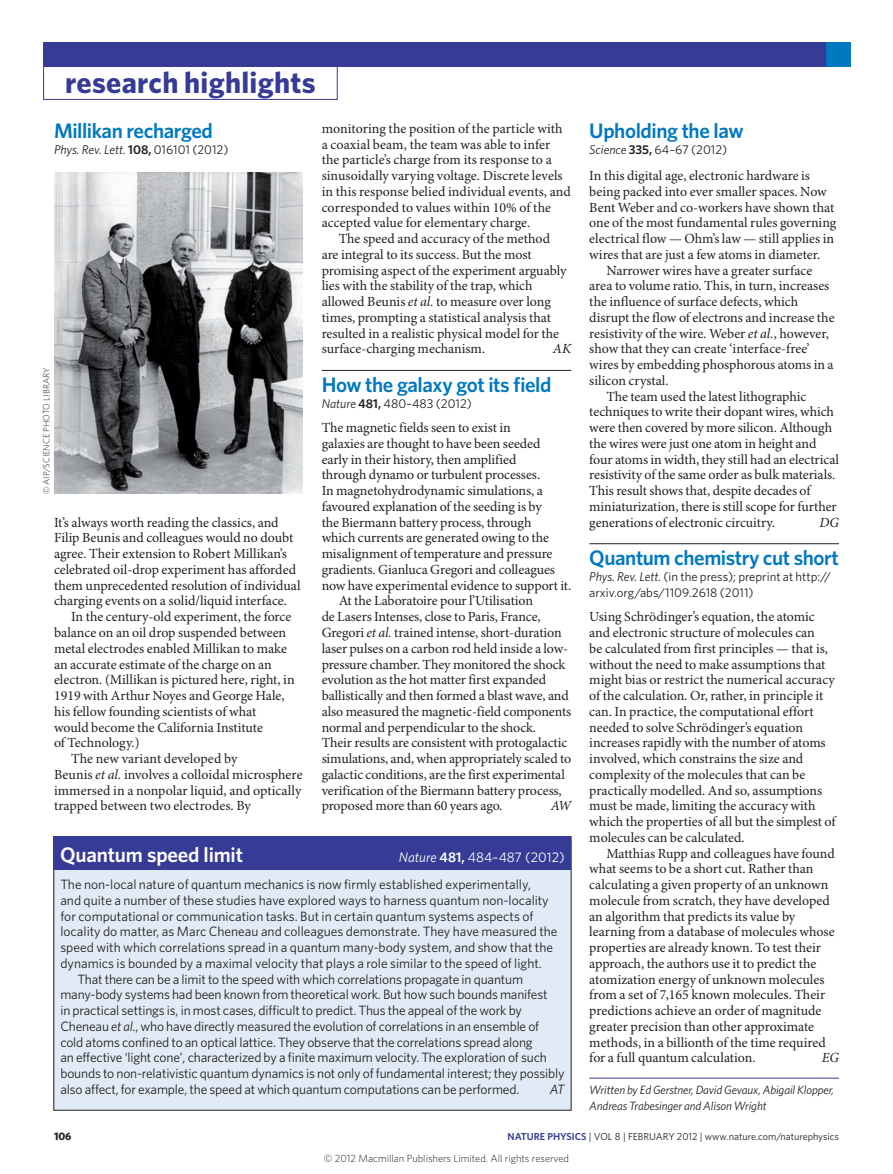
<style>
.page{position:relative;width:893px;height:1174px;background:#fff}
.page>*{position:absolute;margin:0;border:0;box-sizing:border-box;transform-origin:0 0}
.t1{font:700 30px "Whitney";letter-spacing:.01em;color:#363b95}
.Title_w_rule{font:600 21px "Whitney";letter-spacing:-.02em;color:#0078c0}
.Title{font:600 21px "Whitney";letter-spacing:-.02em;color:#0078c0}
.RH_box_title{font:600 21px "Whitney";letter-spacing:-.01em;color:#fff}
.Body_text{font:13.95px/15.8px "Minion Pro";letter-spacing:-.005em;color:#231f20}
.Body_first{font:13.95px/15.8px "Minion Pro";letter-spacing:-.005em;color:#231f20}
.RH_box_title-2{font:13.95px "Whitney";color:#fff}
.Body_text-2{font:italic 13.95px "Minion Pro";color:#231f20}
.Box_body_text{font:13.5px/15.8px "Whitney";letter-spacing:-.01em;color:#231f20}
.Box_body_first{font:13.5px/15.8px "Whitney";color:#231f20}
.Box_body_text-2{font:italic 13.5px "Whitney";color:#231f20}
.Journal_DOI_ref{font:12.75px/15.8px "Whitney";color:#231f20}
.Journal_DOI_ref-2{font:italic 12.75px "Whitney";letter-spacing:-.01em;color:#231f20}
.Author_information{font:italic 12px/15.8px "Whitney";letter-spacing:-.01em;color:#231f20}
.t2{font:700 10.8px "Whitney";color:#231f20}
.t3{font:300 10.5px "Whitney";color:#231f20}
.t4{font:10.2px "Whitney";color:#231f20}
.Picture_credit{font:300 9px "Whitney";color:#231f20}
.s1{font-weight:600;font-style:normal}
.s2{font-style:normal}
.s3{font-style:italic}
.s4{font-weight:600}
.s5{font-weight:600;color:#363b95}
</style>
<div class="page">
<div style="left:43px;top:66px;width:295px;height:34px;border:1px solid #363b95"></div>
<div style="left:43px;top:43px;width:806px;height:24px;background:#363b95"></div>
<div style="left:826px;top:43px;width:24px;height:24px;background:#0078c0"></div>
<hr style="left:322px;top:370px;width:249px;height:1px;background:#231f20">
<hr style="left:589px;top:543px;width:250px;height:1px;background:#231f20">
<hr style="left:589px;top:1078px;width:250px;height:1px;background:#363b95">
<img style="left:54px;top:172px;width:249px;height:321px">
<div style="left:54px;top:836px;width:517px;height:274px;background:#e1ebf7"></div>
<div style="left:54px;top:836px;width:517px;height:34px;background:#363b95"></div>
<p class="t1" style="left:65px;top:62px;width:252px">research highlights</p>
<p class="Title" style="left:54px;top:117px;width:160px">Millikan recharged</p>
<p class="Journal_DOI_ref-2" style="left:54px;top:141px;width:176px">Phys. Rev. Lett. <span class="s1">108,</span> <span class="s2">016101 (2012)</span></p>
<p class="Body_text" style="left:322px;top:121px;width:251px">monitoring the position of the particle with a coaxial beam, the team was able to infer the particle’s charge from its response to a sinusoidally varying voltage. Discrete levels in this response belied individual events, and corresponded to values within 10% of the accepted value for elementary charge.</p>
<p class="Body_text" style="left:322px;top:231px;width:246px;text-indent:17px">The speed and accuracy of the method are integral to its success. But the most promising aspect of the experiment arguably lies with the stability of the trap, which allowed Beunis <span class="s3">et al.</span> to measure over long times, prompting a statistical analysis that resulted in a realistic physical model for the surface-charging mechanism.</p>
<p class="Body_text-2" style="left:553px;top:340px;width:20px">AK</p>
<p class="Picture_credit" style="left:40px;top:494px;width:128px;rotate:-90deg">© AIP/SCIENCE PHOTO LIBRARY</p>
<p class="Body_first" style="left:54px;top:515px;width:248px">It’s always worth reading the classics, and Filip Beunis and colleagues would no doubt agree. Their extension to Robert Millikan’s celebrated oil-drop experiment has afforded them unprecedented resolution of individual charging events on a solid/liquid interface.</p>
<p class="Body_text" style="left:54px;top:609px;width:242px;text-indent:17px">In the century-old experiment, the force balance on an oil drop suspended between metal electrodes enabled Millikan to make an accurate estimate of the charge on an electron. (Millikan is pictured here, right, in 1919 with Arthur Noyes and George Hale, his fellow founding scientists of what<br>would become the California Institute<br>of Technology.)</p>
<p class="Body_text" style="left:54px;top:751px;width:250px;text-indent:17px">The new variant developed by<br>Beunis <span class="s3">et al.</span> involves a colloidal microsphere immersed in a nonpolar liquid, and optically trapped between two electrodes. By</p>
<p class="Title_w_rule" style="left:322px;top:370px;width:231px">How the galaxy got its field</p>
<p class="Journal_DOI_ref" style="left:322px;top:395px;width:152px"><span class="s3">Nature</span> <span class="s4">481,</span> 480–483 (2012)</p>
<p class="Body_first" style="left:322px;top:420px;width:251px">The magnetic fields seen to exist in<br>galaxies are thought to have been seeded<br>early in their history, then amplified<br>through dynamo or turbulent processes.<br>In magnetohydrodynamic simulations, a favoured explanation of the seeding is by<br>the Biermann battery process, through<br>which currents are generated owing to the misalignment of temperature and pressure gradients. Gianluca Gregori and colleagues now have experimental evidence to support it.</p>
<p class="Body_text" style="left:322px;top:593px;width:251px;text-indent:17px">At the Laboratoire pour l’Utilisation<br>de Lasers Intenses, close to Paris, France, Gregori <span class="s3">et al.</span> trained intense, short-duration laser pulses on a carbon rod held inside a low&shy;pressure chamber. They monitored the shock evolution as the hot matter first expanded ballistically and then formed a blast wave, and also measured the magnetic-field components normal and perpendicular to the shock.<br>Their results are consistent with protogalactic simulations, and, when appropriately scaled to galactic conditions, are the first experimental verification of the Biermann battery process, proposed more than 60 years ago.</p>
<p class="Body_text-2" style="left:551px;top:797px;width:22px">AW</p>
<p class="RH_box_title" style="left:60px;top:840px;width:184px">Quantum speed limit</p>
<p class="RH_box_title-2" style="left:399px;top:847px;width:167px"><span class="s3">Nature</span> <span class="s4">481,</span> 484–487 (2012)</p>
<p class="Box_body_first" style="left:60px;top:876px;width:499px">The non-local nature of quantum mechanics is now firmly established experimentally,<br>and quite a number of these studies have explored ways to harness quantum non-locality for computational or communication tasks. But in certain quantum systems aspects of locality do matter, as Marc Cheneau and colleagues demonstrate. They have measured the speed with which correlations spread in a quantum many-body system, and show that the dynamics is bounded by a maximal velocity that plays a role similar to the speed of light.</p>
<p class="Box_body_text" style="left:60px;top:970px;width:506px;text-indent:17px">That there can be a limit to the speed with which correlations propagate in quantum many-body systems had been known from theoretical work. But how such bounds manifest<br>in practical settings is, in most cases, difficult to predict. Thus the appeal of the work by Cheneau <span class="s3">et al</span>., who have directly measured the evolution of correlations in an ensemble of cold atoms confined to an optical lattice. They observe that the correlations spread along<br>an effective ‘light cone’, characterized by a finite maximum velocity. The exploration of such bounds to non-relativistic quantum dynamics is not only of fundamental interest; they possibly also affect, for example, the speed at which quantum computations can be performed.</p>
<p class="Box_body_text-2" style="left:550px;top:1080px;width:16px">AT</p>
<p class="Title" style="left:589px;top:117px;width:156px">Upholding the law</p>
<p class="Journal_DOI_ref" style="left:589px;top:141px;width:139px"><span class="s3">Science</span> <span class="s4">335,</span> 64–67 (2012)</p>
<p class="Body_first" style="left:589px;top:168px;width:249px">In this digital age, electronic hardware is being packed into ever smaller spaces. Now Bent Weber and co-workers have shown that one of the most fundamental rules governing electrical flow — Ohm’s law — still applies in wires that are just a few atoms in diameter.</p>
<p class="Body_text" style="left:589px;top:263px;width:247px;text-indent:17px">Narrower wires have a greater surface area to volume ratio. This, in turn, increases the influence of surface defects, which disrupt the flow of electrons and increase the resistivity of the wire. Weber <span class="s3">et al.</span>, however, show that they can create ‘interface-free’ wires by embedding phosphorous atoms in a silicon crystal.</p>
<p class="Body_text" style="left:589px;top:389px;width:251px;text-indent:17px">The team used the latest lithographic techniques to write their dopant wires, which were then covered by more silicon. Although the wires were just one atom in height and four atoms in width, they still had an electrical resistivity of the same order as bulk materials.<br>This result shows that, despite decades of miniaturization, there is still scope for further generations of electronic circuitry.</p>
<p class="Body_text-2" style="left:819px;top:514px;width:21px">DG</p>
<p class="Title_w_rule" style="left:589px;top:544px;width:251px">Quantum chemistry cut short</p>
<p class="Journal_DOI_ref" style="left:589px;top:568px;width:243px"><span class="s3">Phys. Rev. Lett.</span> (in the press); preprint at http:// arxiv.org/abs/1109.2618 (2011)</p>
<p class="Body_first" style="left:589px;top:609px;width:248px">Using Schrödinger’s equation, the atomic and electronic structure of molecules can<br>be calculated from first principles — that is, without the need to make assumptions that might bias or restrict the numerical accuracy of the calculation. Or, rather, in principle it can. In practice, the computational effort needed to solve Schrödinger’s equation increases rapidly with the number of atoms involved, which constrains the size and complexity of the molecules that can be practically modelled. And so, assumptions must be made, limiting the accuracy with which the properties of all but the simplest of molecules can be calculated.</p>
<p class="Body_text" style="left:589px;top:845px;width:247px;text-indent:17px">Matthias Rupp and colleagues have found what seems to be a short cut. Rather than calculating a given property of an unknown molecule from scratch, they have developed an algorithm that predicts its value by learning from a database of molecules whose properties are already known. To test their approach, the authors use it to predict the atomization energy of unknown molecules from a set of 7,165 known molecules. Their predictions achieve an order of magnitude greater precision than other approximate methods, in a billionth of the time required for a full quantum calculation.</p>
<p class="Body_text-2" style="left:822px;top:1049px;width:19px">EG</p>
<p class="Author_information" style="left:589px;top:1081px;width:246px">Written by Ed Gerstner, David Gevaux, Abigail Klopper,<br>Andreas Trabesinger and Alison Wright</p>
<p class="t2" style="left:54px;top:1129px;width:19px">106</p>
<p class="t4" style="left:508px;top:1129px;width:333px"><span class="s5">NATURE PHYSICS</span> | VOL 8 | FEBRUARY 2012 | www.nature.com/naturephysics</p>
<p class="t3" style="left:324px;top:1151px;width:247px">© 2012 Macmillan Publishers Limited. All rights reserved</p>
</div>
